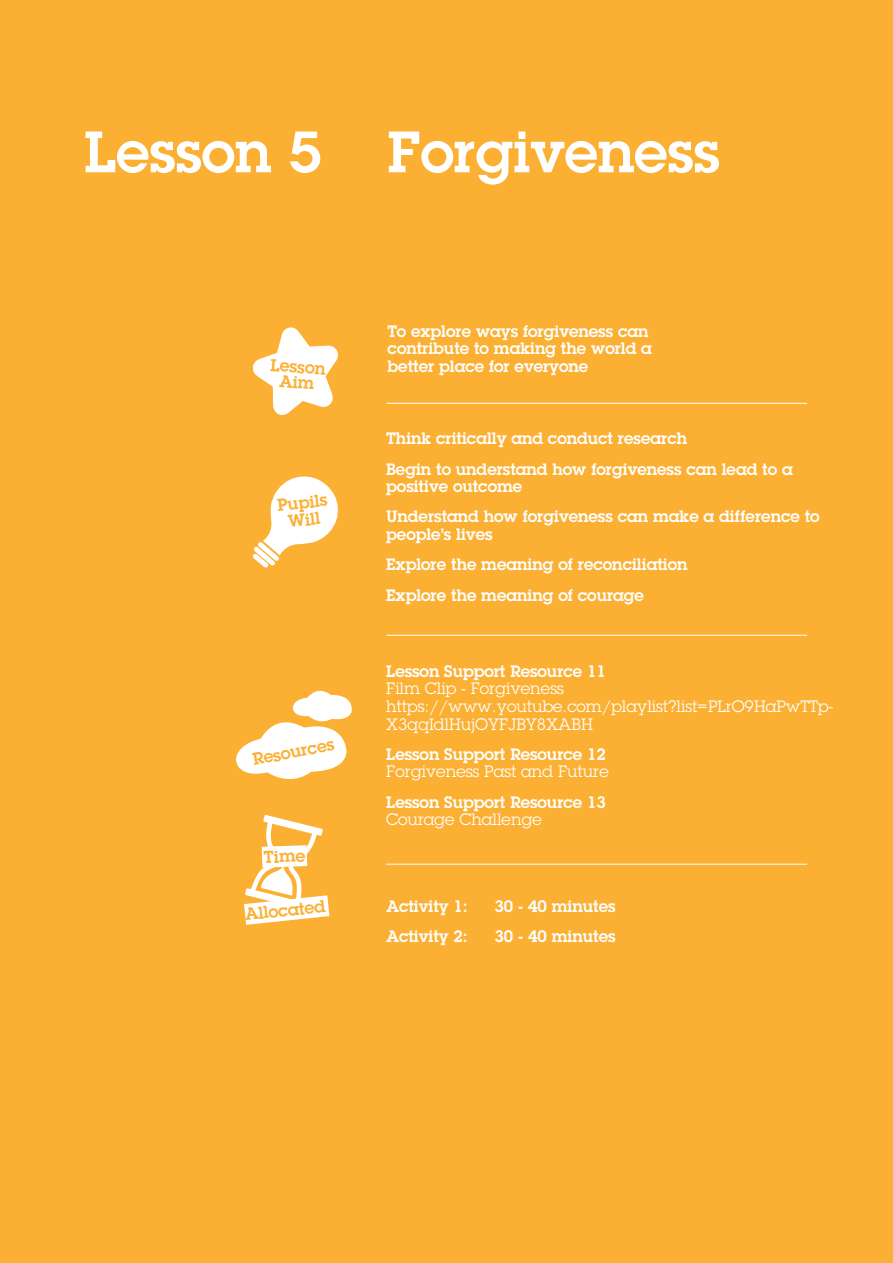
<style>
.page{position:relative;width:893px;height:1263px;background:#fbb033}
.page>*{position:absolute;margin:0;border:0;box-sizing:border-box;transform-origin:0 0}
.Subhead{font:600 57px "Lubalin Graph";color:#fff}
.Main_Header{font:600 16.8px/17.5px "Lubalin Graph";color:#fbb033;text-align:center}
.Subhead-2{font:600 16.2px/17.5px "Lubalin Graph";color:#fff}
.Subhead-3{font:16.2px/17.5px "Lubalin Graph";color:#fff}
.s1{font-weight:600}
.s2{font-weight:400}
</style>
<div class="page">
<svg style="left:253px;top:476px;width:85px;height:92px"></svg>
<svg style="left:244px;top:815px;width:85px;height:110px"></svg>
<svg style="left:236px;top:690px;width:116px;height:89px"></svg>
<hr style="left:386px;top:403px;width:421px;height:1px;background:#fff">
<hr style="left:386px;top:635px;width:421px;height:1px;background:#fff">
<hr style="left:386px;top:864px;width:421px;height:1px;background:#fff">
<svg style="left:253px;top:327px;width:85px;height:88px"></svg>
<p class="Subhead" style="left:84px;top:114px;width:239px">Lesson 5</p>
<p class="Subhead" style="left:388px;top:114px;width:334px">Forgiveness</p>
<p class="Subhead-2" style="left:388px;top:322px;width:266px">To explore ways forgiveness can contribute to making the world a</p>
<p class="Main_Header" style="left:271px;top:356px;width:57px;rotate:4deg">Lesson</p>
<p class="Subhead-2" style="left:388px;top:357px;width:202px">better place for everyone</p>
<p class="Main_Header" style="left:277px;top:496px;width:51px;rotate:-6deg">Pupils<br>Will</p>
<p class="Main_Header" style="left:251px;top:751px;width:84px;rotate:-11deg">Resources</p>
<p class="Main_Header" style="left:263px;top:848px;width:43px;rotate:-2deg">Time</p>
<p class="Main_Header" style="left:244px;top:905px;width:82px;rotate:-6deg">Allocated</p>
<p class="Subhead-2" style="left:386px;top:429px;width:302px">Think critically and conduct research</p>
<p class="Subhead-2" style="left:386px;top:460px;width:408px">Begin to understand how forgiveness can lead to a positive outcome</p>
<p class="Subhead-2" style="left:386px;top:508px;width:435px">Understand how forgiveness can make a difference to people’s lives</p>
<p class="Subhead-2" style="left:386px;top:555px;width:303px">Explore the meaning of reconciliation</p>
<p class="Subhead-2" style="left:386px;top:586px;width:259px">Explore the meaning of courage</p>
<p class="Subhead-3" style="left:386px;top:662px;width:449px"><span class="s1">Lesson Support Resource 11<br></span>Film Clip - Forgiveness https://www.youtube.com/playlist?list=PLrO9HaPwTTp-X3qqIdlHujOYFJBY8XABH</p>
<p class="Subhead-3" style="left:386px;top:745px;width:224px"><span class="s1">Lesson Support Resource 12<br></span>Forgiveness Past and Future</p>
<p class="Subhead-2" style="left:386px;top:793px;width:221px">Lesson Support Resource 13<br><span class="s2">Courage Challenge</span></p>
<p class="Subhead-2" style="left:386px;top:897px;width:83px">Activity 1:</p>
<p class="Subhead-2" style="left:494px;top:897px;width:123px">30 - 40 minutes</p>
<p class="Subhead-2" style="left:386px;top:927px;width:83px">Activity 2:</p>
<p class="Subhead-2" style="left:494px;top:927px;width:123px">30 - 40 minutes</p>
</div>
